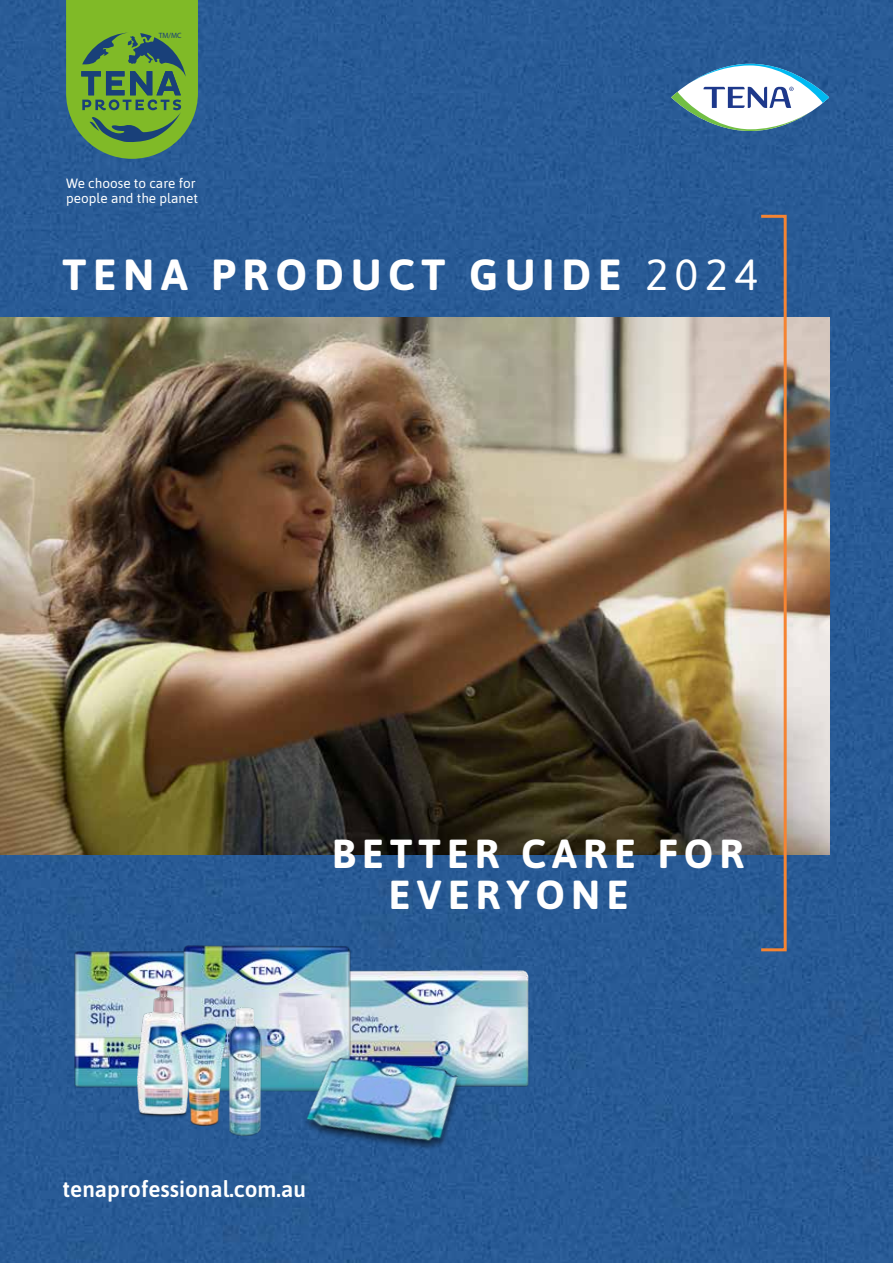
<style>
.page{position:relative;width:893px;height:1263px;background:#295b95}
.page>*{position:absolute;margin:0;border:0;box-sizing:border-box;transform-origin:0 0}
.t1{font:700 43.5px "Asap";letter-spacing:.15em;color:#fff}
.t2{font:700 40.5px/40.5px "Asap";letter-spacing:.15em;color:#fff}
.t3{font:600 22.5px "Asap";color:#fff}
.t4{font:13.5px/15px "Asap";color:#fff}
.t5{font:700 7.65px "Pluto";color:#194079}
.s1{font-weight:400}
</style>
<div class="page">
<img style="left:0;top:967px;width:1px;height:296px">
<img style="left:0;top:317px;width:829px;height:538px">
<svg style="left:66px;top:0;width:132px;height:159px;background:#659b3f"></svg>
<svg style="left:671px;top:64px;width:158px;height:67px"></svg>
<img style="left:359px;top:938px;width:194px;height:179px">
<img style="left:70px;top:948px;width:105px;height:146px">
<img style="left:175px;top:930px;width:184px;height:178px">
<img style="left:281px;top:1018px;width:208px;height:172px">
<img style="left:136px;top:985px;width:54px;height:140px">
<img style="left:165px;top:1008px;width:59px;height:131px">
<img style="left:224px;top:1002px;width:43px;height:139px">
<div style="left:760px;top:215px;width:27px;height:736px;border:3px solid #f58432"></div>
<p class="t5" style="left:159px;top:30px;width:24px">TM/MC</p>
<p class="t4" style="left:66px;top:175px;width:133px">We choose to care for people and the planet</p>
<h1 class="t1" style="left:63px;top:244px;width:697px">TENA PRODUCT GUIDE <span class="s1">2024</span></h1>
<h2 class="t2" style="left:388px;top:832px;width:357px;text-indent:-57px">BETTER CARE FOR<br>EVERYONE</h2>
<h3 class="t3" style="left:63px;top:1173px;width:245px">tenaprofessional.com.au</h3>
</div>
